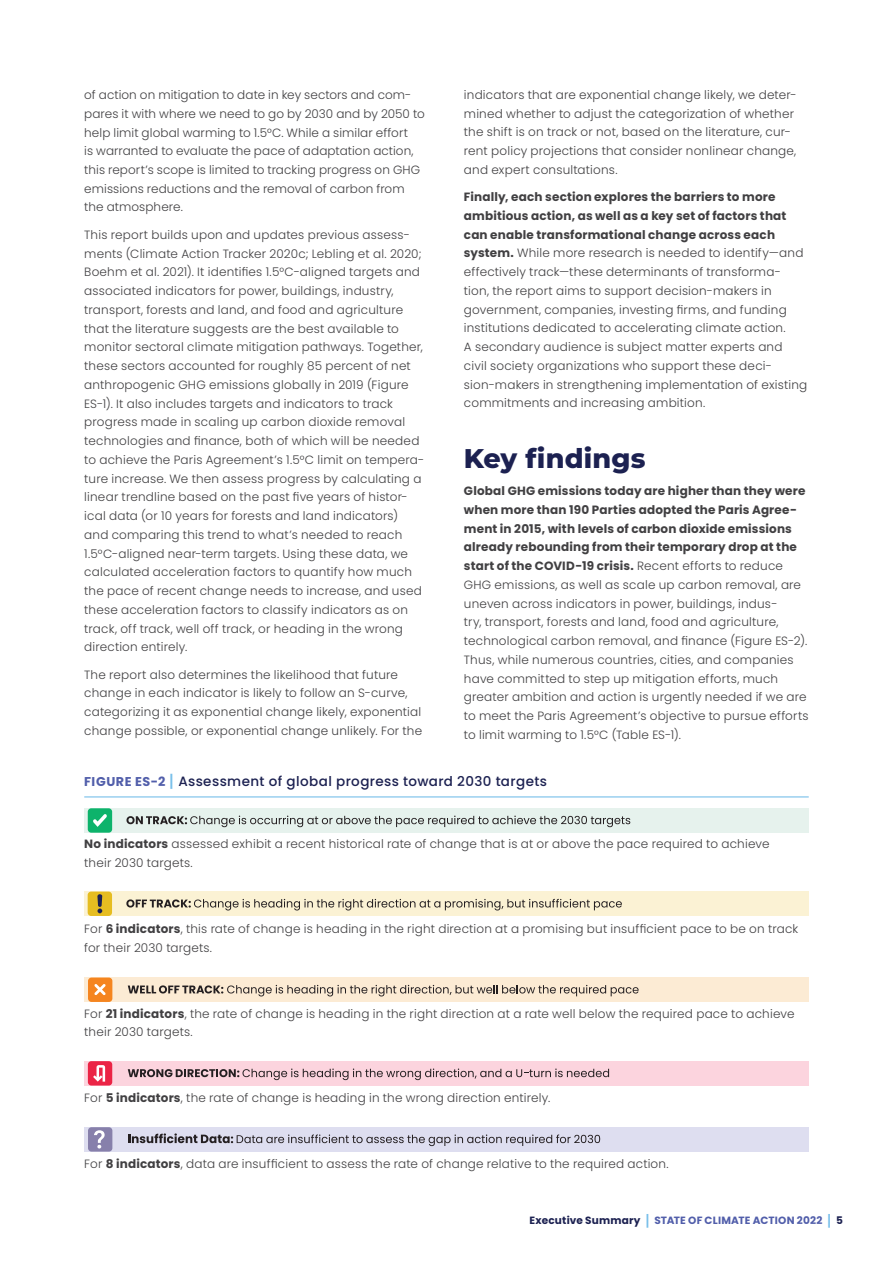
<style>
.page{position:relative;width:893px;height:1263px;background:#fff}
.page>*{position:absolute;margin:0;border:0;box-sizing:border-box;transform-origin:0 0}
.t1{font:800 27px "Montserrat";letter-spacing:.005em;color:#1c2151}
.t2{font:500 13.5px "Poppins";letter-spacing:.03em;color:#1c2151}
.t3{font:300 12px/18.8px "Poppins";letter-spacing:.015em;color:#414042}
.t4{font:700 10.5px "Poppins";letter-spacing:.02em;color:#515eaa}
.s1{font-weight:700}
.s2{font-weight:700;font-size:12.75px;color:#515eaa}
.s3{font-size:16.5px;color:#78bfea}
.s4{color:#1c2151}
.s5{font-weight:500;font-size:15px;color:#78bfea}
</style>
<div class="page">
<div style="left:84px;top:808px;width:725px;height:25px;background:#e6f2ed"></div>
<svg style="left:126px;top:815px;width:504px;height:12px"></svg>
<div style="left:88px;top:808px;width:24px;height:25px;background:#0db36b;border-radius:3px"></div>
<svg style="left:93px;top:814px;width:14px;height:13px"></svg>
<div style="left:84px;top:892px;width:725px;height:24px;background:#fbf2d4"></div>
<svg style="left:126px;top:899px;width:496px;height:11px"></svg>
<div style="left:88px;top:891px;width:24px;height:25px;background:#e6bd21;border-radius:3px"></div>
<svg style="left:97px;top:894px;width:5px;height:19px"></svg>
<div style="left:84px;top:978px;width:725px;height:24px;background:#fcebd4"></div>
<svg style="left:128px;top:985px;width:511px;height:11px"></svg>
<div style="left:88px;top:977px;width:24px;height:25px;background:#f5851f;border-radius:3px"></div>
<svg style="left:94px;top:977px;width:15px;height:18px"></svg>
<div style="left:84px;top:1061px;width:725px;height:24px;background:#fcd4de"></div>
<svg style="left:128px;top:1068px;width:481px;height:12px"></svg>
<div style="left:88px;top:1061px;width:24px;height:24px;background:#eb2445;border-radius:3px"></div>
<svg style="left:93px;top:1065px;width:12px;height:16px"></svg>
<div style="left:84px;top:1127px;width:725px;height:24px;background:#dedef0"></div>
<svg style="left:128px;top:1133px;width:472px;height:13px"></svg>
<div style="left:88px;top:1127px;width:24px;height:24px;background:#8780ab;border-radius:3px"></div>
<svg style="left:94px;top:1130px;width:11px;height:18px"></svg>
<hr style="left:84px;top:796px;width:725px;height:1px;background:#78bfea">
<p class="t3" style="left:84px;top:85px;width:342px">of action on mitigation to date in key sectors and com&shy;pares it with where we need to go by 2030 and by 2050 to help limit global warming to 1.5°C. While a similar effort<br>is warranted to evaluate the pace of adaptation action, this report’s scope is limited to tracking progress on GHG emissions reductions and the removal of carbon from the atmosphere.</p>
<p class="t3" style="left:84px;top:225px;width:342px">This report builds upon and updates previous assess&shy;ments (Climate Action Tracker 2020c; Lebling et al. 2020; Boehm et al. 2021). It identifies 1.5°C-aligned targets and associated indicators for power, buildings, industry, transport, forests and land, and food and agriculture that the literature suggests are the best available to monitor sectoral climate mitigation pathways. Together, these sectors accounted for roughly 85 percent of net anthropogenic GHG emissions globally in 2019 (Figure ES-1). It also includes targets and indicators to track progress made in scaling up carbon dioxide removal technologies and finance, both of which will be needed to achieve the Paris Agreement’s 1.5°C limit on tempera&shy;ture increase. We then assess progress by calculating a linear trendline based on the past five years of histor&shy;ical data (or 10 years for forests and land indicators) and comparing this trend to what’s needed to reach 1.5°C-aligned near-term targets. Using these data, we calculated acceleration factors to quantify how much the pace of recent change needs to increase, and used these acceleration factors to classify indicators as on track, off track, well off track, or heading in the wrong direction entirely.</p>
<p class="t3" style="left:84px;top:665px;width:339px">The report also determines the likelihood that future change in each indicator is likely to follow an S-curve, categorizing it as exponential change likely, exponential change possible, or exponential change unlikely. For the</p>
<p class="t3" style="left:464px;top:85px;width:334px">indicators that are exponential change likely, we deter&shy;mined whether to adjust the categorization of whether the shift is on track or not, based on the literature, cur&shy;rent policy projections that consider nonlinear change, and expert consultations.</p>
<p class="t3" style="left:464px;top:188px;width:345px"><span class="s1">Finally, each section explores the barriers to more ambitious action, as well as a key set of factors that can enable transformational change across each system.</span> While more research is needed to identify—and effectively track—these determinants of transforma&shy;tion, the report aims to support decision-makers in government, companies, investing firms, and funding institutions dedicated to accelerating climate action.<br>A secondary audience is subject matter experts and civil society organizations who support these deci&shy;sion-makers in strengthening implementation of existing commitments and increasing ambition.</p>
<h1 class="t1" style="left:464px;top:440px;width:183px">Key findings</h1>
<p class="t3" style="left:464px;top:482px;width:346px"><span class="s1">Global GHG emissions today are higher than they were when more than 190 Parties adopted the Paris Agree&shy;ment in 2015, with levels of carbon dioxide emissions already rebounding from their temporary drop at the start of the COVID-19 crisis.</span> Recent efforts to reduce GHG emissions, as well as scale up carbon removal, are uneven across indicators in power, buildings, indus-<br>try, transport, forests and land, food and agriculture, technological carbon removal, and finance (Figure ES-2).<br>Thus, while numerous countries, cities, and companies have committed to step up mitigation efforts, much greater ambition and action is urgently needed if we are to meet the Paris Agreement’s objective to pursue efforts to limit warming to 1.5°C (Table ES-1).</p>
<p class="t2" style="left:84px;top:773px;width:464px"><span class="s2">FIGURE ES-2</span> <span class="s3">|</span> Assessment of global progress toward 2030 targets</p>
<p class="t3" style="left:84px;top:834px;width:687px"><span class="s1">No indicators</span> assessed exhibit a recent historical rate of change that is at or above the pace required to achieve their 2030 targets.</p>
<p class="t3" style="left:84px;top:919px;width:716px">For <span class="s1">6 indicators</span>, this rate of change is heading in the right direction at a promising but insufficient pace to be on track for their 2030 targets.</p>
<p class="t3" style="left:84px;top:1004px;width:712px">For <span class="s1">21 indicators</span>, the rate of change is heading in the right direction at a rate well below the required pace to achieve their 2030 targets.</p>
<p class="t3" style="left:84px;top:1089px;width:467px">For <span class="s1">5 indicators</span>, the rate of change is heading in the wrong direction entirely.</p>
<p class="t3" style="left:84px;top:1155px;width:586px">For <span class="s1">8 indicators</span>, data are insufficient to assess the rate of change relative to the required action.</p>
<p class="t4" style="left:530px;top:1214px;width:315px"><span class="s4">Executive Summary</span> <span class="s5">|</span> STATE OF CLIMATE ACTION 2022 <span class="s5">|</span> <span class="s4">5</span></p>
</div>
